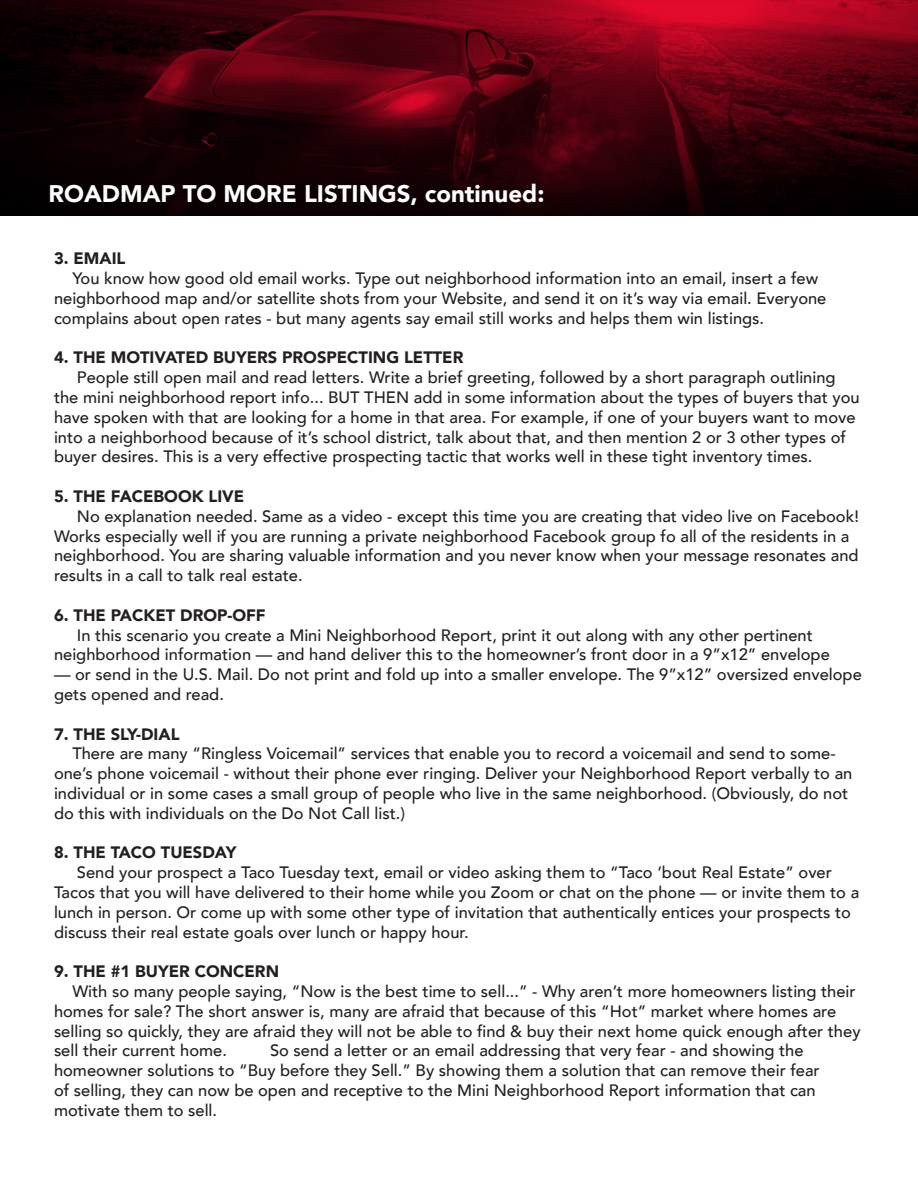
<style>
.page{position:relative;width:918px;height:1188px;background:#fff}
.page>*{position:absolute;margin:0;border:0;box-sizing:border-box;transform-origin:0 0}
.t1{font:900 24px "Avenir";color:#fff}
.t2{font:500 16.5px/19.8px "Avenir";color:#231f20}
.t3{font:900 16.5px "Avenir";color:#231f20}
</style>
<div class="page">
<img style="left:0;top:0;width:918px;height:216px">
<p class="t1" style="left:49px;top:173px;width:497px">ROADMAP TO MORE LISTINGS, continued:</p>
<p class="t3" style="left:54px;top:245px;width:73px">3. EMAIL</p>
<p class="t2" style="left:72px;top:268px;width:747px">You know how good old email works. Type out neighborhood information into an email, insert a few</p>
<p class="t2" style="left:54px;top:288px;width:774px">neighborhood map and/or satellite shots from your Website, and send it on it’s way via email. Everyone complains about open rates - but many agents say email still works and helps them win listings.</p>
<p class="t3" style="left:54px;top:344px;width:411px">4. THE MOTIVATED BUYERS PROSPECTING LETTER</p>
<p class="t2" style="left:54px;top:367px;width:807px;text-indent:23px">People still open mail and read letters. Write a brief greeting, followed by a short paragraph outlining the mini neighborhood report info... BUT THEN add in some information about the types of buyers that you have spoken with that are looking for a home in that area. For example, if one of your buyers want to move into a neighborhood because of it’s school district, talk about that, and then mention 2 or 3 other types of buyer desires. This is a very effective prospecting tactic that works well in these tight inventory times.</p>
<p class="t3" style="left:54px;top:482px;width:192px">5. THE FACEBOOK LIVE</p>
<p class="t2" style="left:54px;top:505px;width:806px;text-indent:23px">No explanation needed. Same as a video - except this time you are creating that video live on Facebook!<br>Works especially well if you are running a private neighborhood Facebook group fo all of the residents in a neighborhood. You are sharing valuable information and you never know when your message resonates and results in a call to talk real estate.</p>
<p class="t3" style="left:54px;top:601px;width:213px">6. THE PACKET DROP-OFF</p>
<p class="t2" style="left:77px;top:624px;width:737px">In this scenario you create a Mini Neighborhood Report, print it out along with any other pertinent</p>
<p class="t2" style="left:54px;top:644px;width:777px">neighborhood information — and hand deliver this to the homeowner’s front door in a 9”x12” envelope</p>
<p class="t2" style="left:54px;top:664px;width:809px">— or send in the U.S. Mail. Do not print and fold up into a smaller envelope. The 9”x12” oversized envelope gets opened and read.</p>
<p class="t3" style="left:54px;top:720px;width:127px">7. THE SLY-DIAL</p>
<p class="t2" style="left:54px;top:743px;width:800px;text-indent:18px">There are many “Ringless Voicemail” services that enable you to record a voicemail and send to some&shy;one’s phone voicemail - without their phone ever ringing. Deliver your Neighborhood Report verbally to an individual or in some cases a small group of people who live in the same neighborhood. (Obviously, do not do this with individuals on the Do Not Call list.)</p>
<p class="t3" style="left:54px;top:839px;width:184px">8. THE TACO TUESDAY</p>
<p class="t2" style="left:54px;top:862px;width:807px;text-indent:23px">Send your prospect a Taco Tuesday text, email or video asking them to “Taco ‘bout Real Estate” over Tacos that you will have delivered to their home while you Zoom or chat on the phone — or invite them to a lunch in person. Or come up with some other type of invitation that authentically entices your prospects to discuss their real estate goals over lunch or happy hour.</p>
<p class="t3" style="left:54px;top:957px;width:227px">9. THE #1 BUYER CONCERN</p>
<p class="t2" style="left:54px;top:981px;width:808px;text-indent:18px">With so many people saying, “Now is the best time to sell...” - Why aren’t more homeowners listing their homes for sale? The short answer is, many are afraid that because of this “Hot” market where homes are selling so quickly, they are afraid they will not be able to find &amp; buy their next home quick enough after they sell their current home.</p>
<p class="t2" style="left:54px;top:1040px;width:767px;text-indent:216px">So send a letter or an email addressing that very fear - and showing the homeowner solutions to “Buy before they Sell.” By showing them a solution that can remove their fear of selling, they can now be open and receptive to the Mini Neighborhood Report information that can motivate them to sell.</p>
</div>
